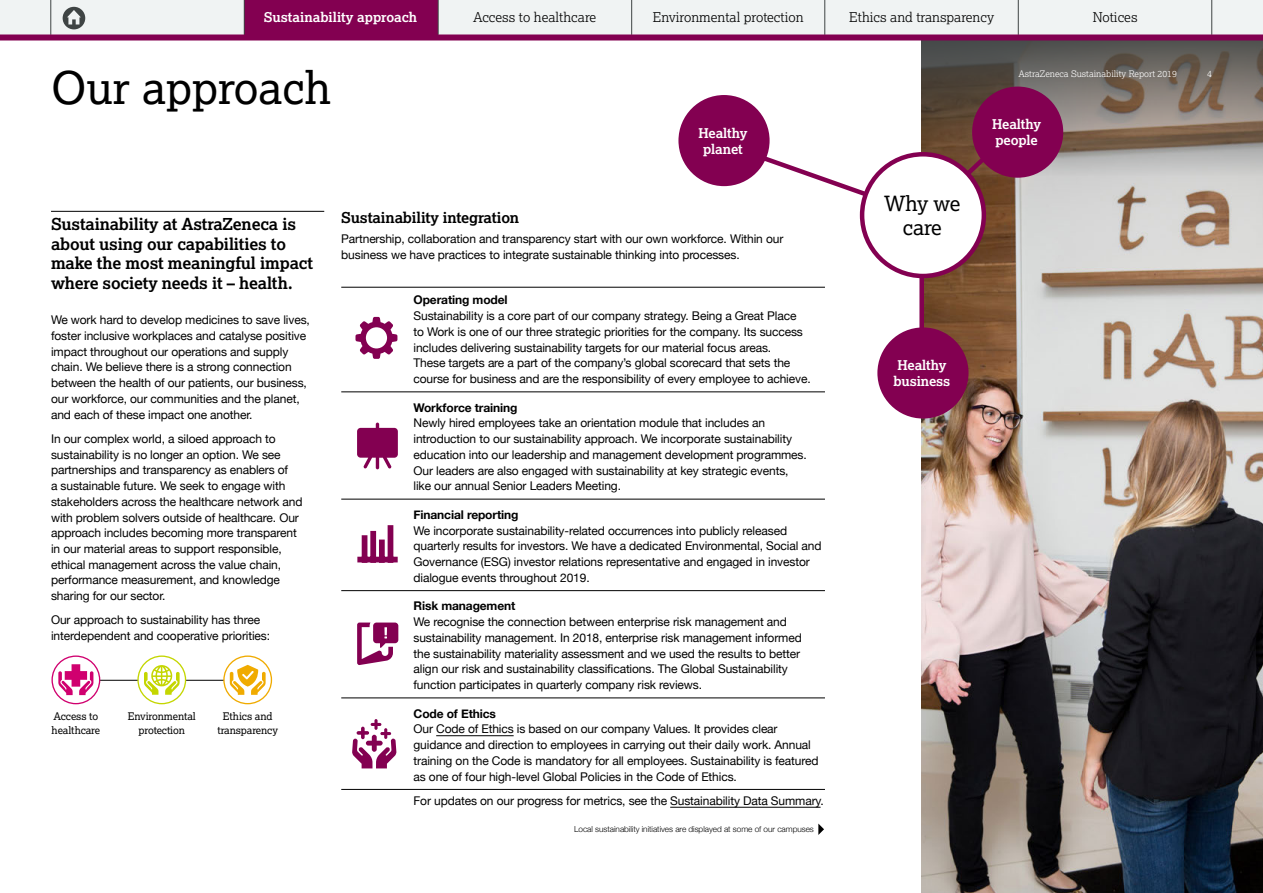
<style>
.page{position:relative;width:1263px;height:893px;background:#fff}
.page>*{position:absolute;margin:0;border:0;box-sizing:border-box;transform-origin:0 0}
.t1{font:45px "Lexia";color:#000}
.t2{font:21px/24px "Lexia";letter-spacing:-.02em;color:#000;text-align:center}
.t3{font:700 16.5px/19.5px "Lexia";letter-spacing:-.01em;color:#000}
.t4{font:700 15px "Lexia";letter-spacing:-.01em;color:#000}
.t5{font:300 13.5px "Lexia";color:#000}
.t6{font:700 13.5px/15.8px "Lexia";letter-spacing:-.01em;color:#fff}
.t7{font:12px/15.8px "Helvetica Neue";letter-spacing:-.01em;color:#000}
.t8{font:700 12px "Helvetica Neue";letter-spacing:-.01em;color:#000}
.t9{font:10.5px/13.5px "Lexia";letter-spacing:-.01em;color:#000;text-align:center}
.t10{font:300 9px "Lexia";color:#fff}
.t11{font:300 8.25px "Helvetica Neue";letter-spacing:-.005em;color:#000}
</style>
<div class="page">
<img style="left:922px;top:176px;width:341px;height:717px">
<svg style="left:922px;top:41px;width:341px;height:135px;background:#7a726b"></svg>
<hr style="left:51px;top:211px;width:273px;height:1px;background:#000">
<hr style="left:341px;top:287px;width:484px;height:1px;background:#000">
<hr style="left:341px;top:392px;width:484px;height:1px;background:#000">
<hr style="left:341px;top:499px;width:484px;height:1px;background:#000">
<hr style="left:341px;top:590px;width:484px;height:1px;background:#000">
<hr style="left:341px;top:698px;width:484px;height:1px;background:#000">
<hr style="left:436px;top:735px;width:78px;height:1px;background:#000">
<hr style="left:341px;top:789px;width:484px;height:1px;background:#000">
<hr style="left:670px;top:807px;width:150px;height:1px;background:#000">
<svg style="left:352px;top:719px;width:44px;height:49px"></svg>
<svg style="left:357px;top:423px;width:41px;height:46px"></svg>
<div style="left:388px;top:528px;width:5px;height:32px;background:#830051"></div>
<div style="left:362px;top:538px;width:5px;height:22px;background:#830051"></div>
<div style="left:370px;top:534px;width:6px;height:26px;background:#830051"></div>
<div style="left:379px;top:542px;width:6px;height:18px;background:#830051"></div>
<div style="left:360px;top:557px;width:35px;height:5px;background:#830051"></div>
<svg style="left:357px;top:622px;width:41px;height:43px"></svg>
<svg style="left:355px;top:317px;width:42px;height:42px"></svg>
<div style="left:678px;top:95px;width:91px;height:91px;background:#830051;border-radius:50%"></div>
<svg style="left:722px;top:112px;width:310px;height:108px"></svg>
<div style="left:972px;top:87px;width:91px;height:91px;background:#830051;border-radius:50%"></div>
<div style="left:919px;top:214px;width:5px;height:162px;background:#830051"></div>
<div style="left:877px;top:327px;width:91px;height:92px;background:#830051;border-radius:50%"></div>
<div style="left:862px;top:154px;width:122px;height:122px;background:#fff;border-radius:50%"></div>
<div style="left:860px;top:152px;width:126px;height:126px;border:4px solid #830051;border-radius:50%"></div>
<svg style="left:818px;top:824px;width:6px;height:11px"></svg>
<hr style="left:75px;top:680px;width:172px;height:1px;background:#000">
<svg style="left:52px;top:656px;width:48px;height:48px"></svg>
<div style="left:51px;top:655px;width:49px;height:49px;border:1px solid #d0006f;border-radius:50%"></div>
<svg style="left:58px;top:664px;width:35px;height:31px"></svg>
<svg style="left:224px;top:656px;width:47px;height:48px"></svg>
<div style="left:223px;top:655px;width:49px;height:49px;border:1px solid #f0ab00;border-radius:50%"></div>
<svg style="left:230px;top:665px;width:36px;height:30px"></svg>
<svg style="left:138px;top:656px;width:48px;height:48px"></svg>
<div style="left:137px;top:655px;width:49px;height:49px;border:1px solid #c4d600;border-radius:50%"></div>
<svg style="left:144px;top:665px;width:36px;height:30px"></svg>
<div style="left:0;top:0;width:1263px;height:35px;background:#f0f3f3"></div>
<div style="left:244px;top:0;width:194px;height:35px;background:#830051"></div>
<hr style="left:244px;top:0;width:1px;height:35px;background:#3f4444">
<hr style="left:51px;top:0;width:1px;height:35px;background:#3f4444">
<hr style="left:438px;top:0;width:1px;height:35px;background:#3f4444">
<hr style="left:631px;top:0;width:1px;height:35px;background:#3f4444">
<hr style="left:824px;top:0;width:1px;height:35px;background:#3f4444">
<hr style="left:1018px;top:0;width:1px;height:35px;background:#3f4444">
<hr style="left:1211px;top:0;width:1px;height:35px;background:#3f4444">
<svg style="left:63px;top:7px;width:22px;height:22px"></svg>
<div style="left:0;top:35px;width:1263px;height:6px;background:#830051"></div>
<p class="t6" style="left:264px;top:9px;width:155px">Sustainability approach</p>
<p class="t5" style="left:473px;top:9px;width:124px">Access to healthcare</p>
<p class="t5" style="left:653px;top:9px;width:152px">Environmental protection</p>
<p class="t5" style="left:849px;top:9px;width:146px">Ethics and transparency</p>
<p class="t5" style="left:1093px;top:9px;width:46px">Notices</p>
<h1 class="t1" style="left:51px;top:60px;width:282px">Our approach</h1>
<p class="t10" style="left:1018px;top:68px;width:160px">AstraZeneca Sustainability Report 2019</p>
<p class="t10" style="left:1207px;top:68px;width:6px">4</p>
<p class="t6" style="left:698px;top:125px;width:50px;text-align:center">Healthy planet</p>
<p class="t6" style="left:992px;top:116px;width:50px">Healthy people</p>
<h3 class="t3" style="left:51px;top:214px;width:263px">Sustainability at AstraZeneca is about using our capabilities to make the most meaningful impact where society needs it – health.</h3>
<p class="t7" style="left:51px;top:313px;width:260px">We work hard to develop medicines to save lives, foster inclusive workplaces and catalyse positive impact throughout our operations and supply chain. We believe there is a strong connection between the health of our patients, our business, our workforce, our communities and the planet, and each of these impact one another.</p>
<p class="t7" style="left:51px;top:431px;width:253px">In our complex world, a siloed approach to sustainability is no longer an option. We see partnerships and transparency as enablers of<br>a sustainable future. We seek to engage with stakeholders across the healthcare network and with problem solvers outside of healthcare. Our approach includes becoming more transparent in our material areas to support responsible, ethical management across the value chain, performance measurement, and knowledge sharing for our sector.</p>
<p class="t7" style="left:51px;top:613px;width:221px">Our approach to sustainability has three interdependent and cooperative priorities:</p>
<p class="t9" style="left:52px;top:709px;width:50px;text-align:left">Access to healthcare</p>
<p class="t9" style="left:128px;top:709px;width:70px">Environmental protection</p>
<p class="t9" style="left:217px;top:709px;width:62px">Ethics and transparency</p>
<p class="t4" style="left:341px;top:208px;width:179px">Sustainability integration</p>
<p class="t7" style="left:341px;top:232px;width:444px">Partnership, collaboration and transparency start with our own workforce. Within our business we have practices to integrate sustainable thinking into processes.</p>
<p class="t8" style="left:414px;top:291px;width:96px">Operating model</p>
<p class="t7" style="left:414px;top:309px;width:399px">Sustainability is a core part of our company strategy. Being a Great Place<br>to Work is one of our three strategic priorities for the company. Its success includes delivering sustainability targets for our material focus areas.<br>These targets are a part of the company’s global scorecard that sets the course for business and are the responsibility of every employee to achieve.</p>
<p class="t8" style="left:414px;top:398px;width:105px">Workforce training</p>
<p class="t7" style="left:414px;top:416px;width:395px">Newly hired employees take an orientation module that includes an introduction to our sustainability approach. We incorporate sustainability education into our leadership and management development programmes.<br>Our leaders are also engaged with sustainability at key strategic events, like our annual Senior Leaders Meeting.</p>
<p class="t8" style="left:414px;top:505px;width:106px">Financial reporting</p>
<p class="t7" style="left:414px;top:523px;width:409px">We incorporate sustainability-related occurrences into publicly released quarterly results for investors. We have a dedicated Environmental, Social and Governance (ESG) investor relations representative and engaged in investor dialogue events throughout 2019.</p>
<p class="t8" style="left:414px;top:597px;width:103px">Risk management</p>
<p class="t7" style="left:414px;top:615px;width:390px">We recognise the connection between enterprise risk management and sustainability management. In 2018, enterprise risk management informed the sustainability materiality assessment and we used the results to better align our risk and sustainability classifications. The Global Sustainability function participates in quarterly company risk reviews.</p>
<p class="t8" style="left:414px;top:704px;width:84px">Code of Ethics</p>
<p class="t7" style="left:414px;top:722px;width:406px">Our Code of Ethics is based on our company Values. It provides clear guidance and direction to employees in carrying out their daily work. Annual training on the Code is mandatory for all employees. Sustainability is featured as one of four high-level Global Policies in the Code of Ethics.</p>
<p class="t7" style="left:414px;top:793px;width:412px">For updates on our progress for metrics, see the Sustainability Data Summary.</p>
<p class="t11" style="left:574px;top:822px;width:241px">Local sustainability initiatives are displayed at some of our campuses</p>
<h2 class="t2" style="left:884px;top:191px;width:78px">Why we care</h2>
<p class="t6" style="left:893px;top:357px;width:58px">Healthy business</p>
</div>
